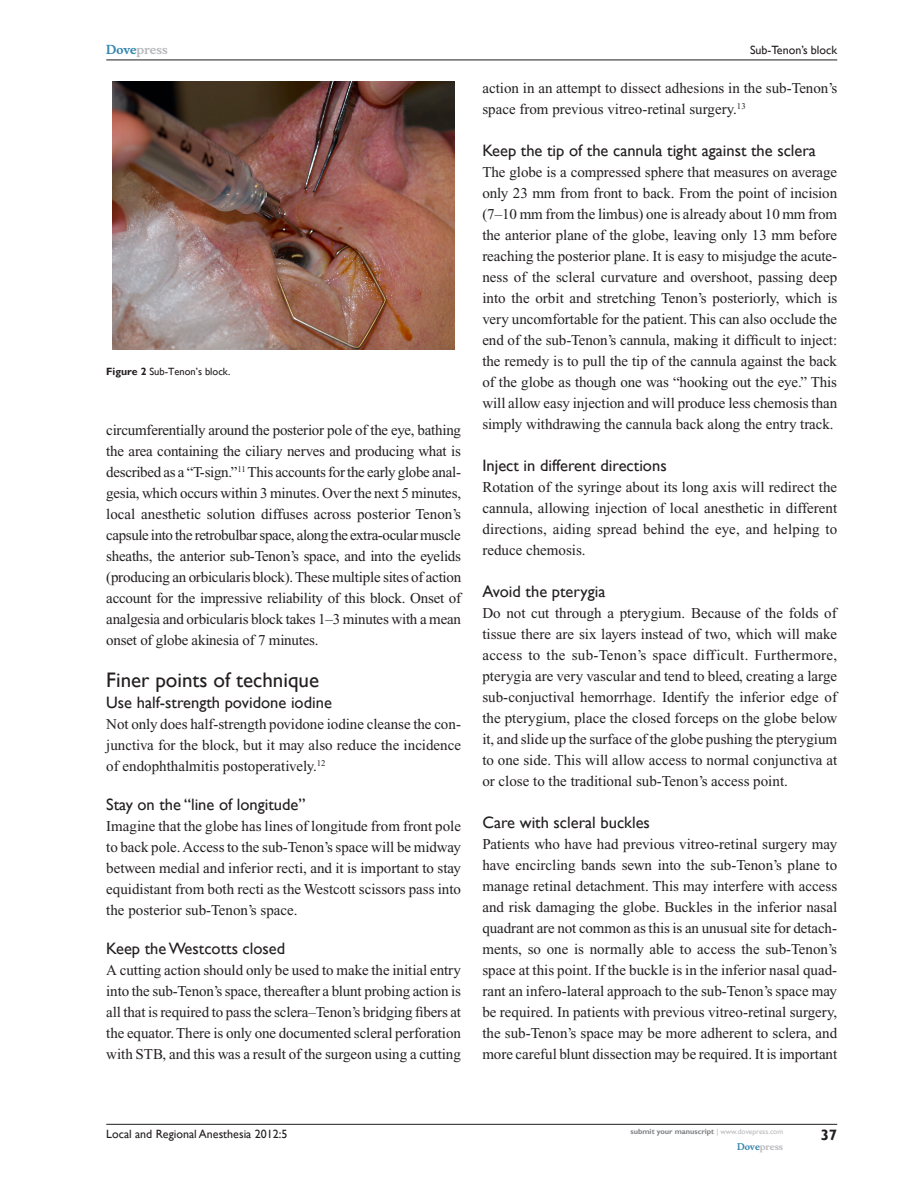
<style>
.page{position:relative;width:918px;height:1188px;background:#fff}
.page>*{position:absolute;margin:0;border:0;box-sizing:border-box;transform-origin:0 0}
.t1{font:21px "Gill Sans";color:#231f20}
.t2{font:16.5px "Gill Sans";color:#231f20}
.TxF{font:15px/21px "Times New Roman";color:#231f20;text-align:justify}
.Tx{font:15px/21px "Times New Roman";letter-spacing:-.015em;color:#231f20;text-align:justify}
.RunFolio-R{font:700 15px "Gill Sans";color:#231f20}
.RunF-R{font:12px "Gill Sans";color:#231f20}
.RunH-R{font:12px "Gill Sans";color:#231f20}
.RunH-Brand-R{font:700 12px "Musee";color:#b8b9bc}
.FC{font:10.5px "Gill Sans";color:#231f20}
.RunF-Brand-R{font:700 9px "Musee";color:#b8b9bc}
.RunF-SubmityourMS-R{font:700 7.5px "Gill Sans";color:#808285}
.s1{color:#3485ae}
.s2{font-weight:700}
.s3{font-weight:400;color:#b8b9bc}
</style>
<div class="page">
<img style="left:113px;top:81px;width:342px;height:269px">
<hr style="left:106px;top:1124px;width:731px;height:1px;background:#231f20">
<hr style="left:106px;top:60px;width:731px;height:1px;background:#231f20">
<p class="RunH-Brand-R" style="left:106px;top:43px;width:63px"><span class="s1">Dove</span>press</p>
<p class="FC" style="left:106px;top:366px;width:126px"><span class="s2">Figure 2</span> Sub-Tenon’s block.</p>
<p class="Tx" style="left:106px;top:419px;width:357px">circumferentially around the posterior pole of the eye, bathing the area containing the ciliary nerves and producing what is described as a “T-sign.”<sup>11</sup> This accounts for the early globe anal&shy;gesia, which occurs within 3 minutes. Over the next 5 minutes, local anesthetic solution diffuses across posterior Tenon’s capsule into the retrobulbar space, along the extra-ocular muscle sheaths, the anterior sub-Tenon’s space, and into the eyelids (producing an orbicularis block). These multiple sites of action account for the impressive reliability of this block. Onset of analgesia and orbicularis block takes 1–3 minutes with a mean onset of globe akinesia of 7 minutes.</p>
<h2 class="t1" style="left:106px;top:667px;width:214px">Finer points of technique</h2>
<h3 class="t2" style="left:106px;top:692px;width:227px">Use half-strength povidone iodine</h3>
<p class="TxF" style="left:106px;top:713px;width:356px">Not only does half-strength povidone iodine cleanse the con&shy;junctiva for the block, but it may also reduce the incidence of endophthalmitis postoperatively.<sup>12</sup></p>
<h3 class="t2" style="left:106px;top:794px;width:201px">Stay on the “line of longitude”</h3>
<p class="TxF" style="left:106px;top:815px;width:356px">Imagine that the globe has lines of longitude from front pole to back pole. Access to the sub-Tenon’s space will be midway between medial and inferior recti, and it is important to stay equidistant from both recti as the Westcott scissors pass into the posterior sub-Tenon’s space.</p>
<h3 class="t2" style="left:106px;top:938px;width:180px">Keep the Westcotts closed</h3>
<p class="TxF" style="left:106px;top:959px;width:356px">A cutting action should only be used to make the initial entry into the sub-Tenon’s space, thereafter a blunt probing action is all that is required to pass the sclera–Tenon’s bridging fibers at the equator. There is only one documented scleral perforation with STB, and this was a result of the surgeon using a cutting</p>
<p class="RunH-R" style="left:750px;top:43px;width:89px">Sub-Tenon’s block</p>
<p class="TxF" style="left:482px;top:77px;width:356px">action in an attempt to dissect adhesions in the sub-Tenon’s space from previous vitreo-retinal surgery.<sup>13</sup></p>
<h3 class="t2" style="left:482px;top:140px;width:335px">Keep the tip of the cannula tight against the sclera</h3>
<p class="TxF" style="left:482px;top:161px;width:356px">The globe is a compressed sphere that measures on average only 23 mm from front to back. From the point of incision (7–10 mm from the limbus) one is already about 10 mm from the anterior plane of the globe, leaving only 13 mm before reaching the posterior plane. It is easy to misjudge the acute&shy;ness of the scleral curvature and overshoot, passing deep into the orbit and stretching Tenon’s posteriorly, which is very uncomfortable for the patient. This can also occlude the end of the sub-Tenon’s cannula, making it difficult to inject: the remedy is to pull the tip of the cannula against the back of the globe as though one was “hooking out the eye.” This will allow easy injection and will produce less chemosis than simply withdrawing the cannula back along the entry track.</p>
<h3 class="t2" style="left:482px;top:455px;width:186px">Inject in different directions</h3>
<p class="TxF" style="left:482px;top:476px;width:357px">Rotation of the syringe about its long axis will redirect the cannula, allowing injection of local anesthetic in different directions, aiding spread behind the eye, and helping to reduce chemosis.</p>
<h3 class="t2" style="left:482px;top:581px;width:125px">Avoid the pterygia</h3>
<p class="TxF" style="left:482px;top:602px;width:356px">Do not cut through a pterygium. Because of the folds of tissue there are six layers instead of two, which will make access to the sub-Tenon’s space difficult. Furthermore, pterygia are very vascular and tend to bleed, creating a large sub-conjuctival hemorrhage. Identify the inferior edge of the pterygium, place the closed forceps on the globe below it, and slide up the surface of the globe pushing the pterygium to one side. This will allow access to normal conjunctiva at or close to the traditional sub-Tenon’s access point.</p>
<h3 class="t2" style="left:482px;top:812px;width:169px">Care with scleral buckles</h3>
<p class="TxF" style="left:482px;top:833px;width:356px">Patients who have had previous vitreo-retinal surgery may have encircling bands sewn into the sub-Tenon’s plane to manage retinal detachment. This may interfere with access and risk damaging the globe. Buckles in the inferior nasal quadrant are not common as this is an unusual site for detach&shy;ments, so one is normally able to access the sub-Tenon’s space at this point. If the buckle is in the inferior nasal quad&shy;rant an infero-lateral approach to the sub-Tenon’s space may be required. In patients with previous vitreo-retinal surgery, the sub-Tenon’s space may be more adherent to sclera, and more careful blunt dissection may be required. It is important</p>
<p class="RunF-R" style="left:106px;top:1127px;width:183px">Local and Regional Anesthesia 2012:5</p>
<p class="RunF-SubmityourMS-R" style="left:631px;top:1127px;width:154px">submit your manuscript <span class="s3">| www.dovepress.com</span></p>
<p class="RunF-Brand-R" style="left:737px;top:1141px;width:48px"><span class="s1">Dove</span>press</p>
<p class="RunFolio-R" style="left:821px;top:1126px;width:18px">37</p>
</div>
